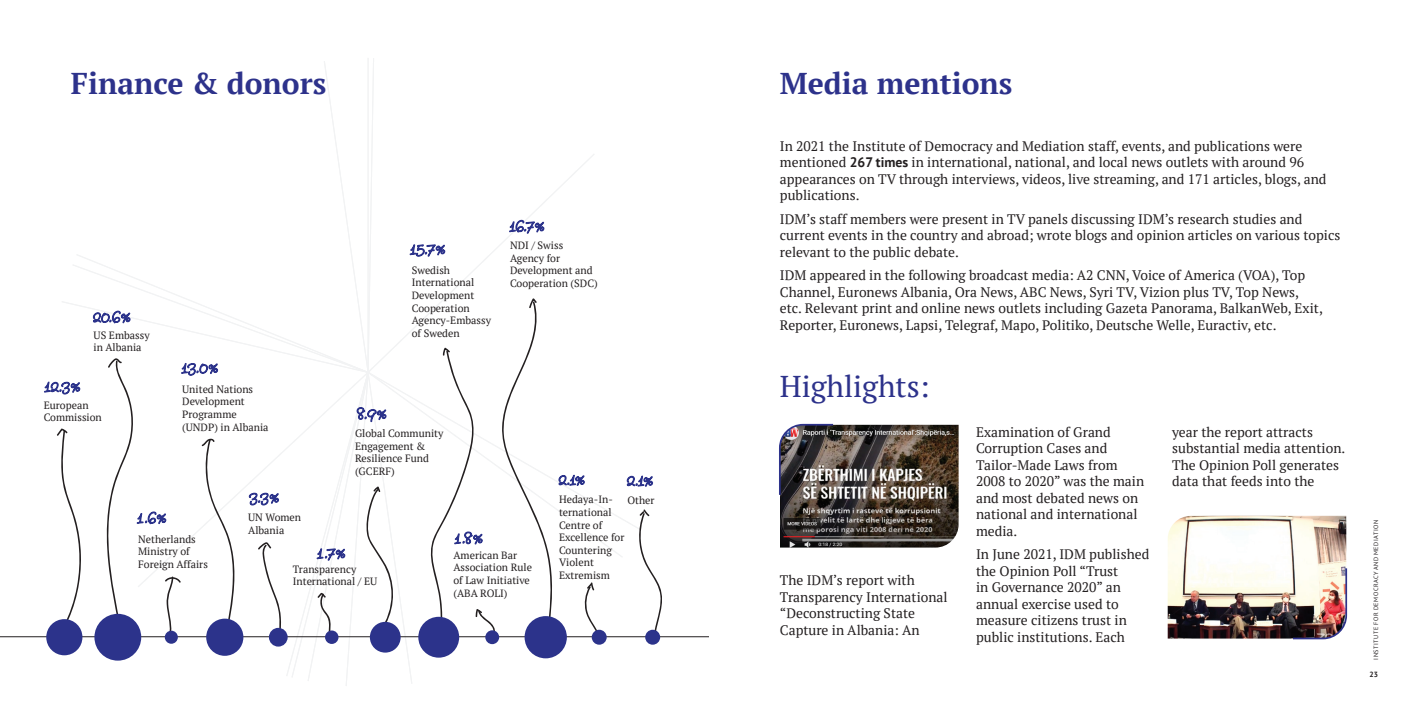
<style>
.page{position:relative;width:1418px;height:709px;background:#fff}
.page>*{position:absolute;margin:0;border:0;box-sizing:border-box;transform-origin:0 0}
.t1{font:700 30px "PT Serif";color:#2d328b}
.t2{font:30px "PT Serif";color:#2d328b}
.t3{font:13.75px/16.5px "PT Serif";color:#231f20}
.t4{font:10.5px/12.6px "PT Serif";color:#231f20}
.t5{font:700 7.5px "PT Sans";color:#231f20}
.t6{font:6.25px "PT Sans";letter-spacing:.08em;color:#231f20}
.s1{font-family:"PT Sans";font-weight:700}
</style>
<div class="page">
<hr style="left:0;top:636px;width:709px;height:1px;background:#231f20">
<svg style="left:626px;top:475px;width:27px;height:12px"></svg>
<svg style="left:637px;top:509px;width:29px;height:129px"></svg>
<svg style="left:43px;top:58px;width:556px;height:628px"></svg>
<div style="left:46px;top:619px;width:36px;height:36px;background:#2c338b;border-radius:18px"></div>
<div style="left:94px;top:614px;width:47px;height:46px;background:#2c338b;border-radius:23px"></div>
<div style="left:165px;top:630px;width:13px;height:13px;background:#2c338b;border-radius:7px"></div>
<div style="left:206px;top:618px;width:37px;height:38px;background:#2c338b;border-radius:19px"></div>
<div style="left:269px;top:628px;width:19px;height:18px;background:#2c338b;border-radius:9px"></div>
<div style="left:325px;top:630px;width:13px;height:14px;background:#2c338b;border-radius:7px"></div>
<div style="left:370px;top:622px;width:30px;height:30px;background:#2c338b;border-radius:15px"></div>
<div style="left:418px;top:617px;width:41px;height:40px;background:#2c338b;border-radius:20px"></div>
<div style="left:485px;top:630px;width:14px;height:14px;background:#2c338b;border-radius:7px"></div>
<div style="left:524px;top:616px;width:43px;height:42px;background:#2c338b;border-radius:21px"></div>
<div style="left:591px;top:629px;width:15px;height:15px;background:#2c338b;border-radius:7px"></div>
<div style="left:645px;top:629px;width:15px;height:15px;background:#2c338b;border-radius:7px"></div>
<img style="left:780px;top:425px;width:178px;height:122px">
<img style="left:1167px;top:516px;width:179px;height:122px">
<svg style="left:779px;top:423px;width:55px;height:73px;background:#645e61"></svg>
<img style="left:1291px;top:566px;width:56px;height:74px">
<h1 class="t1" style="left:71px;top:64px;width:257px">Finance &amp; donors</h1>
<h1 class="t1" style="left:780px;top:64px;width:234px">Media mentions</h1>
<p class="t4" style="left:94px;top:328px;width:58px">US Embassy in Albania</p>
<p class="t4" style="left:44px;top:398px;width:60px">European<br>Commission</p>
<p class="t4" style="left:182px;top:382px;width:88px">United Nations<br>Development<br>Programme (UNDP) in Albania</p>
<p class="t4" style="left:412px;top:263px;width:81px">Swedish<br>International<br>Development<br>Cooperation<br>Agency-Embassy of Sweden</p>
<p class="t4" style="left:510px;top:239px;width:89px">NDI / Swiss<br>Agency for<br>Development and<br>Cooperation (SDC)</p>
<p class="t4" style="left:355px;top:427px;width:90px">Global Community<br>Engagement &amp;<br>Resilience Fund (GCERF)</p>
<p class="t4" style="left:138px;top:532px;width:71px">Netherlands<br>Ministry of<br>Foreign Affairs</p>
<p class="t4" style="left:248px;top:511px;width:55px">UN Women<br>Albania</p>
<p class="t4" style="left:293px;top:562px;width:86px">Transparency<br>International / EU</p>
<p class="t4" style="left:453px;top:548px;width:80px">American Bar<br>Association Rule of Law Initiative (ABA ROLI)</p>
<p class="t4" style="left:559px;top:493px;width:67px">Hedaya-In&shy;ternational<br>Centre of<br>Excellence for<br>Countering<br>Violent<br>Extremism</p>
<p class="t4" style="left:627px;top:494px;width:29px">Other</p>
<p class="t3" style="left:780px;top:137px;width:548px">In 2021 the Institute of Democracy and Mediation staff, events, and publications were mentioned <span class="s1">267 times</span> in international, national, and local news outlets with around 96 appearances on TV through interviews, videos, live streaming, and 171 articles, blogs, and publications.</p>
<p class="t3" style="left:780px;top:210px;width:562px">IDM’s staff members were present in TV panels discussing IDM’s research studies and current events in the country and abroad; wrote blogs and opinion articles on various topics relevant to the public debate.</p>
<p class="t3" style="left:780px;top:267px;width:544px">IDM appeared in the following broadcast media: A2 CNN, Voice of America (VOA), Top Channel, Euronews Albania, Ora News, ABC News, Syri TV, Vizion plus TV, Top News, etc. Relevant print and online news outlets including Gazeta Panorama, BalkanWeb, Exit, Reporter, Euronews, Lapsi, Telegraf, Mapo, Politiko, Deutsche Welle, Euractiv, etc.</p>
<h1 class="t2" style="left:780px;top:366px;width:151px">Highlights:</h1>
<p class="t3" style="left:780px;top:572px;width:169px">The IDM’s report with<br>Transparency International “Deconstructing State<br>Capture in Albania: An</p>
<p class="t3" style="left:976px;top:423px;width:170px">Examination of Grand<br>Corruption Cases and<br>Tailor-Made Laws from<br>2008 to 2020” was the main and most debated news on national and international media.</p>
<p class="t3" style="left:976px;top:546px;width:175px">In June 2021, IDM published the Opinion Poll “Trust<br>in Governance 2020” an annual exercise used to measure citizens trust in public institutions. Each</p>
<p class="t3" style="left:1172px;top:423px;width:175px">year the report attracts substantial media attention.<br>The Opinion Poll generates data that feeds into the</p>
<p class="t6" style="left:1371px;top:659px;width:141px;rotate:-90deg">INSTITUTE FOR DEMOCRACY AND MEDIATION</p>
<p class="t5" style="left:1369px;top:669px;width:10px">23</p>
</div>
